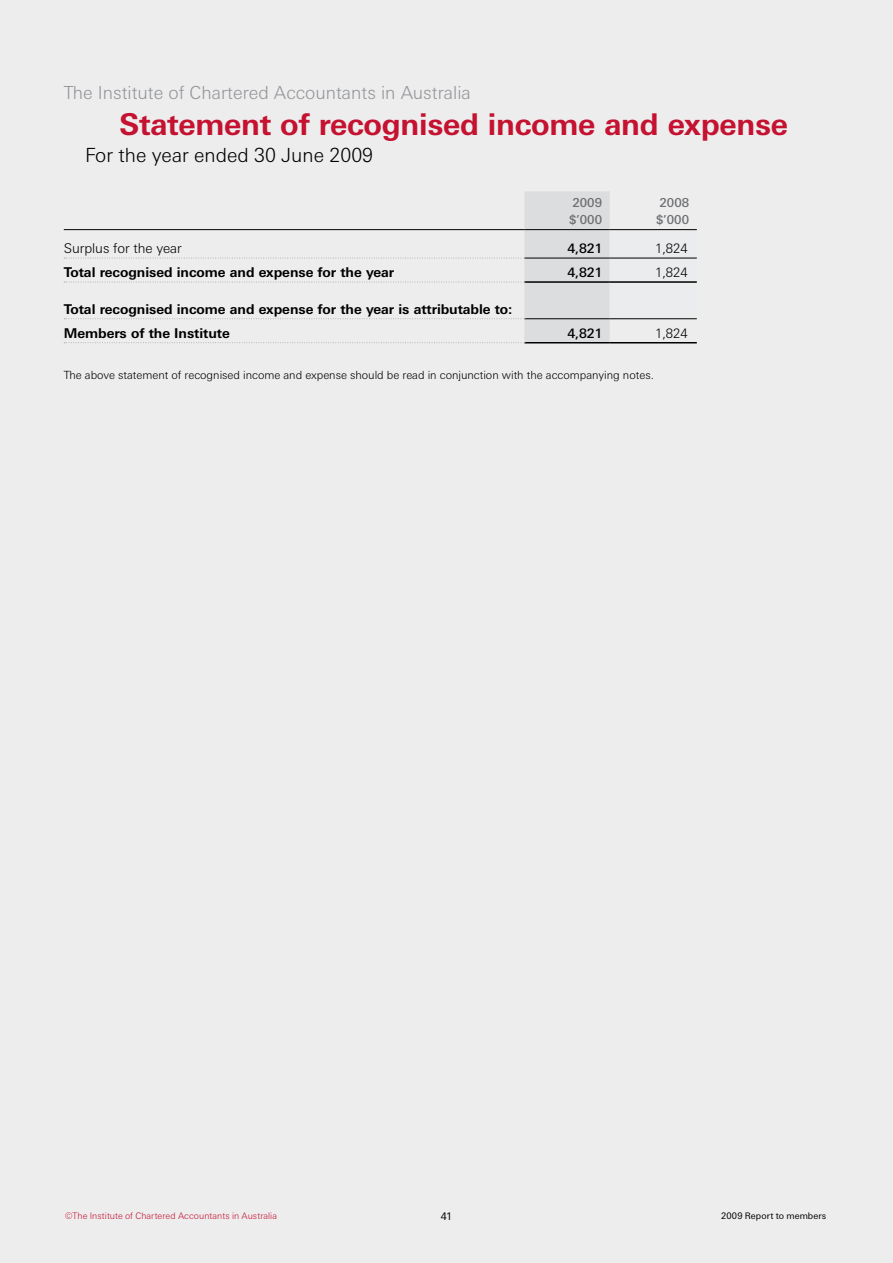
<style>
.page{position:relative;width:893px;height:1263px;background:#ededee}
.page>*{position:absolute;margin:0;border:0;box-sizing:border-box;transform-origin:0 0}
.t1{font:700 30px "Linotype Univers Basic";letter-spacing:-.01em;color:#c41230}
.t2{font:300 19.5px "Linotype Univers Basic";color:#000}
.t3{font:300 18px "Linotype Univers Basic";color:#939598}
.t4{font:700 13.5px/24px "Linotype Univers Basic";letter-spacing:-.005em;color:#000}
.t5{font:300 13.5px "Linotype Univers Basic";letter-spacing:-.005em;color:#000}
.t6{font:500 13.05px "Linotype Univers Basic";letter-spacing:-.005em;color:#000}
.t7{font:300 13.05px "Linotype Univers Basic";letter-spacing:-.005em;color:#000}
.t8{font:500 12.3px "Linotype Univers Basic";letter-spacing:.01em;color:#6d6f71}
.t9{font:300 11.25px "Linotype Univers Basic";letter-spacing:-.005em;color:#000}
.t10{font:10.5px "Linotype Univers Basic";color:#000}
.t11{font:300 9px "Linotype Univers Basic";letter-spacing:.005em;color:#c41230}
.t12{font:9px "Linotype Univers Basic";letter-spacing:.005em;color:#000}
</style>
<div class="page">
<svg style="left:64px;top:191px;width:633px;height:152px"></svg>
<hr style="left:524px;top:229px;width:86px;height:1px;background:#000">
<h3 class="t3" style="left:64px;top:82px;width:409px">The Institute of Chartered Accountants in Australia</h3>
<h1 class="t1" style="left:119px;top:106px;width:671px">Statement of recognised income and expense</h1>
<h2 class="t2" style="left:85px;top:144px;width:290px">For the year ended 30 June 2009</h2>
<p class="t8" style="left:573px;top:195px;width:31px">2009</p>
<p class="t8" style="left:660px;top:195px;width:31px">2008</p>
<p class="t8" style="left:569px;top:212px;width:35px">$’000</p>
<p class="t8" style="left:656px;top:212px;width:35px">$’000</p>
<p class="t5" style="left:64px;top:240px;width:119px">Surplus for the year</p>
<p class="t6" style="left:567px;top:240px;width:37px">4,821</p>
<p class="t7" style="left:655px;top:240px;width:34px">1,824</p>
<p class="t4" style="left:64px;top:260px;width:332px">Total recognised income and expense for the year</p>
<p class="t6" style="left:567px;top:264px;width:37px">4,821</p>
<p class="t7" style="left:655px;top:264px;width:34px">1,824</p>
<p class="t4" style="left:64px;top:297px;width:450px">Total recognised income and expense for the year is attributable to:<br>Members of the Institute</p>
<p class="t6" style="left:567px;top:325px;width:37px">4,821</p>
<p class="t7" style="left:655px;top:325px;width:34px">1,824</p>
<p class="t9" style="left:64px;top:369px;width:592px">The above statement of recognised income and expense should be read in conjunction with the accompanying notes.</p>
<p class="t11" style="left:65px;top:1210px;width:213px">©The Institute of Chartered Accountants in Australia</p>
<p class="t10" style="left:441px;top:1210px;width:13px">41</p>
<p class="t12" style="left:721px;top:1210px;width:106px">2009 Report to members</p>
</div>
